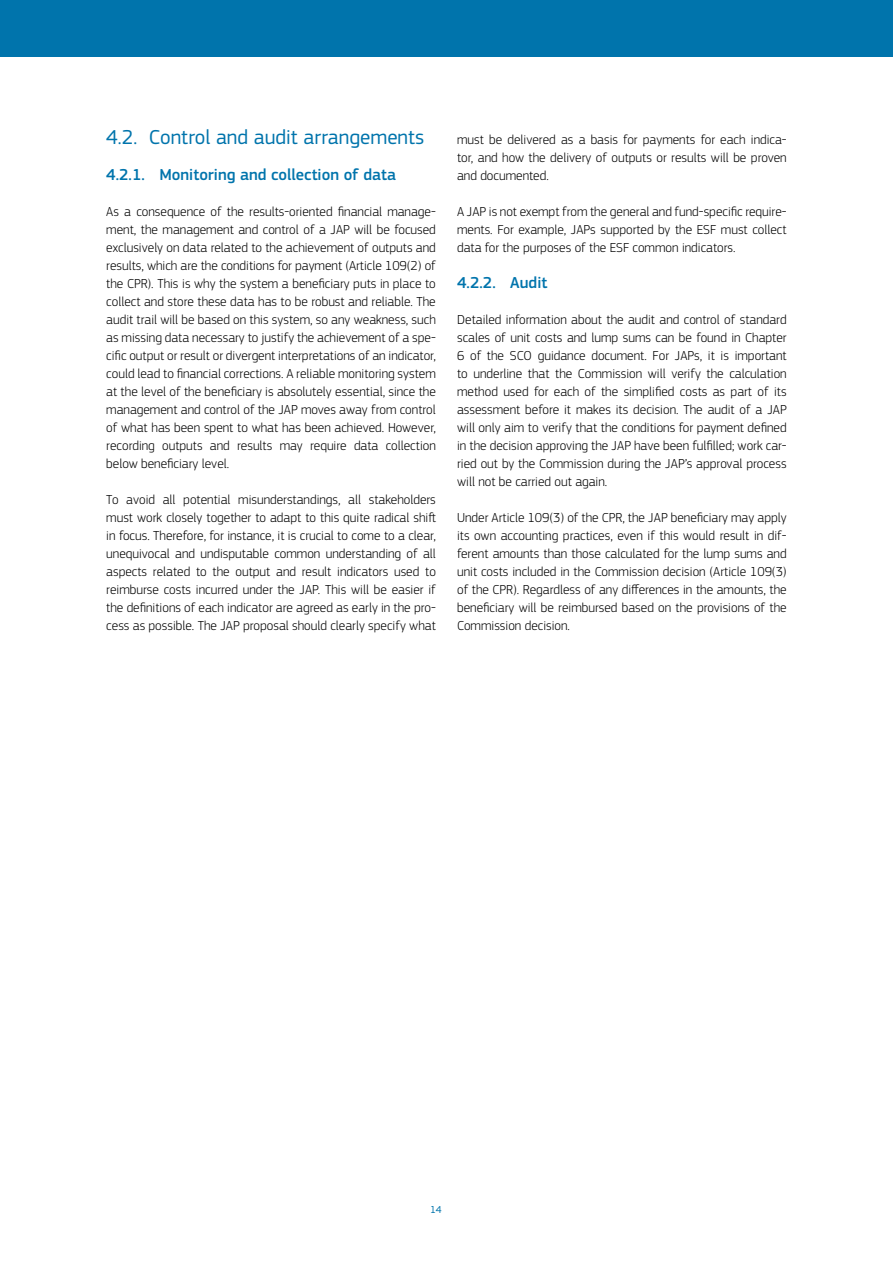
<style>
.page{position:relative;width:893px;height:1263px;background:#fff}
.page>*{position:absolute;margin:0;border:0;box-sizing:border-box;transform-origin:0 0}
.t1{font:21px "EC Square Sans Pro";color:#0074ac}
.t2{font:500 16.5px "EC Square Sans Pro";color:#0074ac}
.Body{font:300 13.5px/18px "EC Square Sans Pro";color:#000;text-align:justify}
.t3{font:10.5px "EC Square Sans Pro";color:#0074ac}
</style>
<div class="page">
<div style="left:0;top:0;width:893px;height:57px;background:#0074ac"></div>
<p class="t1" style="left:106px;top:125px;width:319px">4.2. Control and audit arrangements</p>
<p class="t2" style="left:106px;top:165px;width:291px">4.2.1. Monitoring and collection of data</p>
<p class="Body" style="left:106px;top:202px;width:331px">As a consequence of the results-oriented financial manage&shy;ment, the management and control of a JAP will be focused exclusively on data related to the achievement of outputs and results, which are the conditions for payment (Article 109(2) of the CPR). This is why the system a beneficiary puts in place to collect and store these data has to be robust and reliable. The audit trail will be based on this system, so any weakness, such as missing data necessary to justify the achievement of a spe&shy;cific output or result or divergent interpretations of an indicator, could lead to financial corrections. A reliable monitoring system at the level of the beneficiary is absolutely essential, since the management and control of the JAP moves away from control of what has been spent to what has been achieved. However, recording outputs and results may require data collection below beneficiary level.</p>
<p class="Body" style="left:106px;top:490px;width:331px">To avoid all potential misunderstandings, all stakeholders must work closely together to adapt to this quite radical shift in focus. Therefore, for instance, it is crucial to come to a clear, unequivocal and undisputable common understanding of all aspects related to the output and result indicators used to reimburse costs incurred under the JAP. This will be easier if the definitions of each indicator are agreed as early in the pro&shy;cess as possible. The JAP proposal should clearly specify what</p>
<p class="Body" style="left:457px;top:130px;width:331px">must be delivered as a basis for payments for each indica&shy;tor, and how the delivery of outputs or results will be proven and documented.</p>
<p class="Body" style="left:457px;top:202px;width:331px">A JAP is not exempt from the general and fund-specific require&shy;ments. For example, JAPs supported by the ESF must collect data for the purposes of the ESF common indicators.</p>
<p class="t2" style="left:457px;top:273px;width:92px">4.2.2. Audit</p>
<p class="Body" style="left:457px;top:310px;width:331px">Detailed information about the audit and control of standard scales of unit costs and lump sums can be found in Chapter 6 of the SCO guidance document. For JAPs, it is important to underline that the Commission will verify the calculation method used for each of the simplified costs as part of its assessment before it makes its decision. The audit of a JAP will only aim to verify that the conditions for payment defined in the decision approving the JAP have been fulfilled; work car&shy;ried out by the Commission during the JAP’s approval process will not be carried out again.</p>
<p class="Body" style="left:457px;top:508px;width:331px">Under Article 109(3) of the CPR, the JAP beneficiary may apply its own accounting practices, even if this would result in dif&shy;ferent amounts than those calculated for the lump sums and unit costs included in the Commission decision (Article 109(3) of the CPR). Regardless of any differences in the amounts, the beneficiary will be reimbursed based on the provisions of the Commission decision.</p>
<p class="t3" style="left:430px;top:1203px;width:13px">14</p>
</div>
